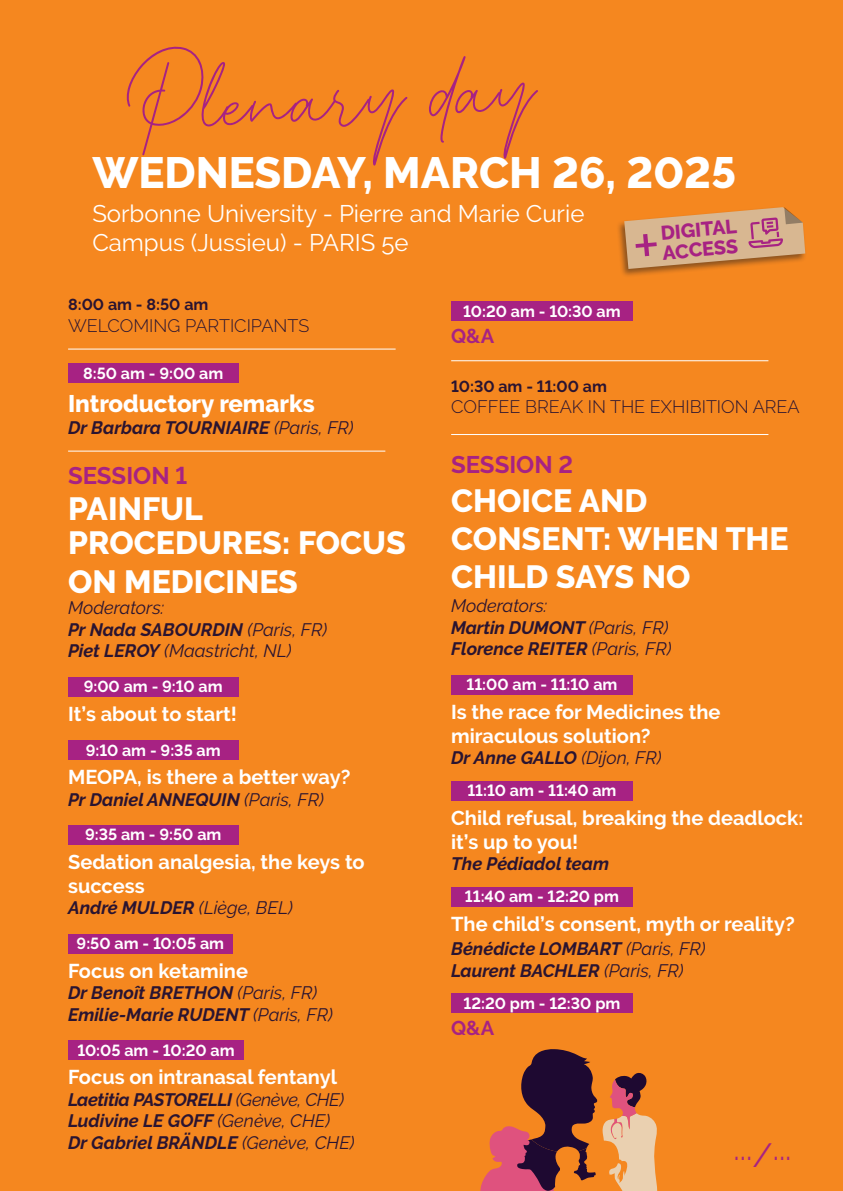
<style>
.page{position:relative;width:843px;height:1191px;background:#fff}
.page>*{position:absolute;margin:0;border:0;box-sizing:border-box;transform-origin:0 0}
.t1{font:103px "Luthon Southard Script";color:#a72283}
.t2{font:800 43.6px "Raleway";color:#fff}
.t3{font:33.4px "Raleway";color:#a72283}
.t4{font:800 32px/38.4px "Raleway";color:#fff}
.t5{font:24px/28.8px "Raleway";color:#fff}
.t6{font:800 24px "Raleway";color:#fff}
.t7{font:700 24px "Raleway";color:#a72283}
.t8{font:700 20px/24px "Raleway";color:#fff}
.t9{font:700 20px "Raleway";color:#a72283}
.t10{font:800 19.8px/19.8px "Raleway";color:#a72283}
.t11{font:italic 700 18px/21.6px "Raleway";color:#2a1431}
.t12{font:italic 18px/21.6px "Raleway";color:#2a1431}
.t13{font:300 18px "Raleway";color:#2a1431}
.t14{font:700 16px "Raleway";color:#fff}
.t15{font:700 16px "Raleway";color:#2a1431}
.s1{font-weight:400}
.s2{font-weight:700}
</style>
<div class="page">
<div style="left:0;top:0;width:842px;height:1191px;background:#f5871f"></div>
<hr style="left:68px;top:348px;width:327px;height:1px;background:#fff">
<div style="left:68px;top:363px;width:170px;height:20px;background:#a72283"></div>
<hr style="left:68px;top:450px;width:317px;height:1px;background:#fff">
<div style="left:68px;top:677px;width:170px;height:19px;background:#a72283"></div>
<div style="left:68px;top:740px;width:170px;height:20px;background:#a72283"></div>
<div style="left:68px;top:825px;width:170px;height:20px;background:#a72283"></div>
<div style="left:68px;top:934px;width:164px;height:19px;background:#a72283"></div>
<div style="left:68px;top:1040px;width:176px;height:20px;background:#a72283"></div>
<div style="left:451px;top:301px;width:181px;height:20px;background:#a72283"></div>
<hr style="left:451px;top:360px;width:317px;height:1px;background:#fff">
<hr style="left:451px;top:434px;width:317px;height:1px;background:#fff">
<div style="left:451px;top:674px;width:181px;height:20px;background:#a72283"></div>
<div style="left:451px;top:780px;width:181px;height:20px;background:#a72283"></div>
<div style="left:451px;top:886px;width:181px;height:20px;background:#a72283"></div>
<div style="left:451px;top:993px;width:181px;height:20px;background:#a72283"></div>
<svg style="left:480px;top:1049px;width:178px;height:142px"></svg>
<div style="left:615px;top:205px;width:192px;height:73px;background:#231f20;opacity:.5"></div>
<svg style="left:624px;top:207px;width:180px;height:62px"></svg>
<h1 class="t1" style="left:123px;top:35px;width:411px;rotate:-3deg">Plenary day</h1>
<h2 class="t2" style="left:92px;top:147px;width:645px">WEDNESDAY, MARCH 26, 2025</h2>
<h3 class="t5" style="left:92px;top:199px;width:493px">Sorbonne University - Pierre and Marie Curie<br>Campus (Jussieu) - PARIS 5e</h3>
<p class="t10" style="left:659px;top:223px;width:78px;rotate:-5deg">DIGITAL<br>ACCESS</p>
<p class="t15" style="left:68px;top:295px;width:142px">8:00 am - 8:50 am</p>
<p class="t13" style="left:68px;top:315px;width:242px">WELCOMING PARTICIPANTS</p>
<p class="t14" style="left:83px;top:364px;width:142px">8:50 am - 9:00 am</p>
<h3 class="t6" style="left:68px;top:390px;width:248px">Introductory remarks</h3>
<p class="t11" style="left:68px;top:416px;width:287px">Dr Barbara TOURNIAIRE <span class="s1">(Paris, FR)</span></p>
<h3 class="t7" style="left:68px;top:462px;width:121px">SESSION 1</h3>
<h3 class="t4" style="left:68px;top:492px;width:339px;line-height:34px">PAINFUL<br>PROCEDURES: FOCUS</h3>
<h3 class="t4" style="left:68px;top:562px;width:231px">ON MEDICINES</h3>
<p class="t12" style="left:68px;top:597px;width:260px">Moderators:<br><span class="s2">Pr Nada SABOURDIN</span> (Paris, FR)<br><span class="s2">Piet LEROY</span> (Maastricht, NL)</p>
<p class="t14" style="left:84px;top:677px;width:140px">9:00 am - 9:10 am</p>
<p class="t8" style="left:68px;top:701px;width:170px">It’s about to start!</p>
<p class="t14" style="left:86px;top:740px;width:136px">9:10 am - 9:35 am</p>
<p class="t8" style="left:68px;top:765px;width:284px">MEOPA, is there a better way?</p>
<p class="t11" style="left:68px;top:788px;width:257px">Pr Daniel ANNEQUIN <span class="s1">(Paris, FR)</span></p>
<p class="t14" style="left:85px;top:825px;width:138px">9:35 am - 9:50 am</p>
<p class="t8" style="left:68px;top:850px;width:298px">Sedation analgesia, the keys to success</p>
<p class="t11" style="left:68px;top:897px;width:226px">André MULDER <span class="s1">(Liège, BEL)</span></p>
<p class="t14" style="left:77px;top:934px;width:149px">9:50 am - 10:05 am</p>
<p class="t8" style="left:68px;top:958px;width:181px">Focus on ketamine</p>
<p class="t11" style="left:68px;top:982px;width:266px">Dr Benoît BRETHON <span class="s1">(Paris, FR)<br></span>Emilie-Marie RUDENT <span class="s1">(Paris, FR)</span></p>
<p class="t14" style="left:77px;top:1041px;width:159px">10:05 am - 10:20 am</p>
<p class="t8" style="left:68px;top:1065px;width:270px">Focus on intranasal fentanyl</p>
<p class="t11" style="left:68px;top:1088px;width:288px">Laetitia PASTORELLI <span class="s1">(Genève, CHE)<br></span>Ludivine LE GOFF <span class="s1">(Genève, CHE)<br></span>Dr Gabriel BRÄNDLE <span class="s1">(Genève, CHE)</span></p>
<p class="t14" style="left:463px;top:302px;width:159px">10:20 am - 10:30 am</p>
<p class="t9" style="left:451px;top:325px;width:44px">Q&amp;A</p>
<p class="t15" style="left:451px;top:377px;width:157px">10:30 am - 11:00 am</p>
<p class="t13" style="left:451px;top:396px;width:350px">COFFEE BREAK IN THE EXHIBITION AREA</p>
<h3 class="t7" style="left:451px;top:451px;width:123px">SESSION 2</h3>
<h3 class="t4" style="left:451px;top:481px;width:339px">CHOICE AND<br>CONSENT: WHEN THE<br>CHILD SAYS NO</h3>
<p class="t12" style="left:451px;top:595px;width:222px">Moderators:<br><span class="s2">Martin DUMONT</span> (Paris, FR)<br><span class="s2">Florence REITER</span> (Paris, FR)</p>
<p class="t14" style="left:466px;top:675px;width:152px">11:00 am - 11:10 am</p>
<p class="t8" style="left:451px;top:699px;width:271px">Is the race for Medicines the miraculous solution?</p>
<p class="t11" style="left:451px;top:747px;width:212px">Dr Anne GALLO <span class="s1">(Dijon, FR)</span></p>
<p class="t14" style="left:467px;top:781px;width:150px">11:10 am - 11:40 am</p>
<p class="t8" style="left:451px;top:805px;width:353px">Child refusal, breaking the deadlock: it’s up to you!</p>
<p class="t11" style="left:451px;top:853px;width:159px">The Pédiadol team</p>
<p class="t14" style="left:464px;top:887px;width:155px">11:40 am - 12:20 pm</p>
<p class="t8" style="left:451px;top:911px;width:345px">The child’s consent, myth or reality?</p>
<p class="t11" style="left:451px;top:938px;width:256px">Bénédicte LOMBART <span class="s1">(Paris, FR)<br></span>Laurent BACHLER <span class="s1">(Paris, FR)</span></p>
<p class="t14" style="left:463px;top:994px;width:158px">12:20 pm - 12:30 pm</p>
<p class="t9" style="left:451px;top:1016px;width:44px">Q&amp;A</p>
<h3 class="t3" style="left:733px;top:1128px;width:60px">.../...</h3>
</div>
